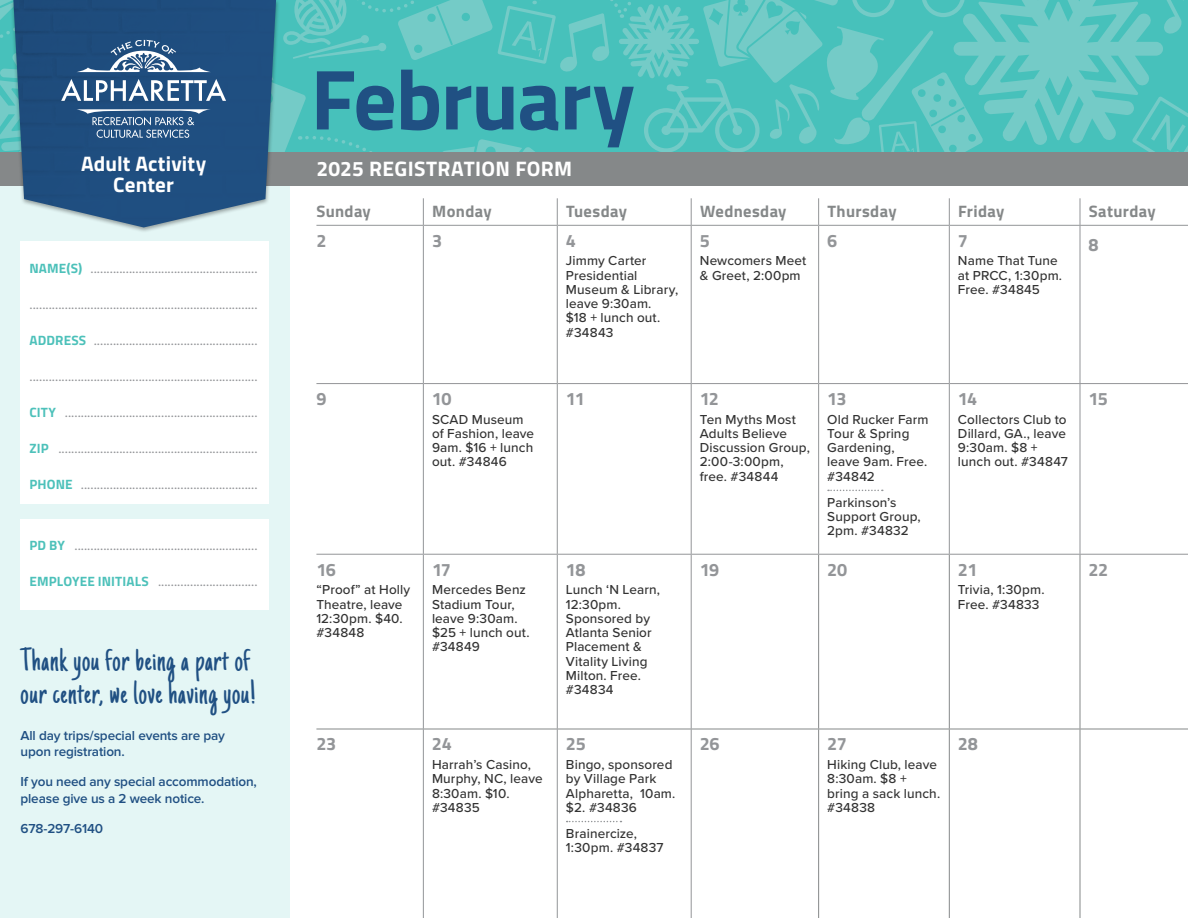
<style>
.page{position:relative;width:1188px;height:918px;background:#fff}
.page>*{position:absolute;margin:0;border:0;box-sizing:border-box;transform-origin:0 0}
.t1{font:700 85.5px "Titillium Web";letter-spacing:-.015em;color:#205083}
.t2{font:33px/33px "Just Another Hand";letter-spacing:.02em;color:#205083}
.t3{font:700 21px "Titillium Web";letter-spacing:.01em;color:#fff}
.t4{font:700 18px "Titillium Web";letter-spacing:-.03em;color:#939598}
.t5{font:700 16.5px "Titillium Web";letter-spacing:.02em;color:#858889}
.t6{font:500 13.5px/14.2px "Proxima Nova";letter-spacing:.01em;color:#333}
.t7{font:500 13.5px "Proxima Nova";color:#939598}
.t8{font:600 13.5px/16.5px "Proxima Nova";letter-spacing:-.01em;color:#205083}
.s1{font-family:"Titillium Web";font-weight:700;color:#4dc1ba}
</style>
<div class="page">
<div style="left:0;top:160px;width:290px;height:758px;background:#e4f6f5"></div>
<div style="left:0;top:138px;width:1188px;height:48px;background:#858889"></div>
<svg style="left:423px;top:198px;width:1px;height:27px"></svg>
<svg style="left:557px;top:198px;width:1px;height:27px"></svg>
<svg style="left:691px;top:198px;width:1px;height:27px"></svg>
<svg style="left:818px;top:198px;width:1px;height:27px"></svg>
<hr style="left:316px;top:225px;width:107px;height:1px;background:#939598">
<hr style="left:423px;top:225px;width:134px;height:1px;background:#939598">
<hr style="left:423px;top:226px;width:1px;height:157px;background:#939598">
<hr style="left:557px;top:225px;width:134px;height:1px;background:#939598">
<hr style="left:557px;top:226px;width:1px;height:157px;background:#939598">
<hr style="left:691px;top:225px;width:128px;height:1px;background:#939598">
<hr style="left:691px;top:226px;width:1px;height:157px;background:#939598">
<hr style="left:819px;top:225px;width:130px;height:1px;background:#939598">
<hr style="left:818px;top:226px;width:1px;height:157px;background:#939598">
<hr style="left:949px;top:225px;width:131px;height:1px;background:#939598">
<hr style="left:1080px;top:225px;width:108px;height:1px;background:#939598">
<hr style="left:316px;top:383px;width:107px;height:1px;background:#939598">
<hr style="left:423px;top:383px;width:134px;height:1px;background:#939598">
<hr style="left:423px;top:384px;width:1px;height:170px;background:#939598">
<hr style="left:557px;top:383px;width:134px;height:1px;background:#939598">
<hr style="left:557px;top:384px;width:1px;height:170px;background:#939598">
<hr style="left:691px;top:383px;width:128px;height:1px;background:#939598">
<hr style="left:691px;top:384px;width:1px;height:170px;background:#939598">
<hr style="left:819px;top:383px;width:130px;height:1px;background:#939598">
<hr style="left:818px;top:384px;width:1px;height:170px;background:#939598">
<hr style="left:949px;top:383px;width:131px;height:1px;background:#939598">
<hr style="left:1080px;top:383px;width:108px;height:1px;background:#939598">
<hr style="left:423px;top:555px;width:1px;height:174px;background:#939598">
<hr style="left:557px;top:555px;width:1px;height:174px;background:#939598">
<hr style="left:691px;top:555px;width:1px;height:174px;background:#939598">
<hr style="left:423px;top:729px;width:1px;height:189px;background:#939598">
<hr style="left:557px;top:729px;width:1px;height:189px;background:#939598">
<hr style="left:691px;top:729px;width:1px;height:189px;background:#939598">
<svg style="left:949px;top:198px;width:1px;height:27px"></svg>
<svg style="left:1080px;top:198px;width:1px;height:27px"></svg>
<hr style="left:949px;top:226px;width:1px;height:157px;background:#939598">
<hr style="left:1080px;top:226px;width:1px;height:157px;background:#939598">
<hr style="left:949px;top:384px;width:1px;height:170px;background:#939598">
<hr style="left:1080px;top:384px;width:1px;height:170px;background:#939598">
<hr style="left:316px;top:554px;width:107px;height:1px;background:#939598">
<hr style="left:423px;top:554px;width:134px;height:1px;background:#939598">
<hr style="left:557px;top:554px;width:134px;height:1px;background:#939598">
<hr style="left:691px;top:554px;width:128px;height:1px;background:#939598">
<hr style="left:819px;top:554px;width:130px;height:1px;background:#939598">
<hr style="left:949px;top:554px;width:131px;height:1px;background:#939598">
<hr style="left:1080px;top:554px;width:108px;height:1px;background:#939598">
<hr style="left:818px;top:555px;width:1px;height:174px;background:#858889">
<hr style="left:949px;top:555px;width:1px;height:174px;background:#858889">
<hr style="left:818px;top:729px;width:1px;height:189px;background:#858889">
<hr style="left:949px;top:729px;width:1px;height:189px;background:#858889">
<hr style="left:316px;top:729px;width:107px;height:1px;background:#858889">
<hr style="left:423px;top:729px;width:134px;height:1px;background:#858889">
<hr style="left:557px;top:729px;width:134px;height:1px;background:#858889">
<hr style="left:691px;top:729px;width:128px;height:1px;background:#858889">
<hr style="left:819px;top:729px;width:130px;height:1px;background:#858889">
<hr style="left:949px;top:729px;width:131px;height:1px;background:#858889">
<hr style="left:1080px;top:729px;width:108px;height:1px;background:#858889">
<hr style="left:1080px;top:555px;width:1px;height:174px;background:#858889">
<hr style="left:1080px;top:729px;width:1px;height:189px;background:#858889">
<svg style="left:828px;top:490px;width:55px;height:1px"></svg>
<svg style="left:567px;top:821px;width:54px;height:1px"></svg>
<div style="left:21px;top:242px;width:248px;height:262px;background:#fff"></div>
<div style="left:21px;top:519px;width:248px;height:90px;background:#fff"></div>
<div style="left:10px;top:0;width:270px;height:233px;background:#000;opacity:.35"></div>
<img style="left:13px;top:152px;width:263px;height:75px">
<svg style="left:0;top:0;width:1188px;height:152px;background:#4dadb2"></svg>
<h1 class="t1" style="left:311px;top:34px;width:326px">February</h1>
<h3 class="t3" style="left:81px;top:148px;width:127px">Adult Activity</h3>
<h3 class="t3" style="left:316px;top:152px;width:257px">2025 REGISTRATION FORM</h3>
<h3 class="t3" style="left:113px;top:168px;width:62px">Center</h3>
<p class="t7" style="left:29px;top:259px;width:230px"><span class="s1">NAME(S)</span> ....................................................</p>
<p class="t7" style="left:29px;top:295px;width:230px">.......................................................................</p>
<p class="t7" style="left:29px;top:331px;width:230px"><span class="s1">ADDRESS</span> ...................................................</p>
<p class="t7" style="left:29px;top:367px;width:230px">.......................................................................</p>
<p class="t7" style="left:29px;top:403px;width:230px"><span class="s1">CITY</span> ............................................................</p>
<p class="t7" style="left:29px;top:439px;width:230px"><span class="s1">ZIP</span> ..............................................................</p>
<p class="t7" style="left:29px;top:475px;width:230px"><span class="s1">PHONE</span> .......................................................</p>
<p class="t7" style="left:29px;top:536px;width:230px"><span class="s1">PD BY</span> .........................................................</p>
<p class="t7" style="left:29px;top:572px;width:230px"><span class="s1">EMPLOYEE INITIALS</span> ...............................</p>
<h2 class="t2" style="left:21px;top:645px;width:237px">Thank you for being a part of our center, we love having you!</h2>
<p class="t8" style="left:21px;top:727px;width:206px">All day trips/special events are pay upon registration.</p>
<p class="t8" style="left:21px;top:774px;width:238px">If you need any special accommodation, please give us a 2 week notice.</p>
<p class="t8" style="left:21px;top:820px;width:84px">678-297-6140</p>
<p class="t5" style="left:316px;top:199px;width:56px">Sunday</p>
<p class="t5" style="left:432px;top:199px;width:61px">Monday</p>
<p class="t5" style="left:566px;top:199px;width:62px">Tuesday</p>
<p class="t5" style="left:700px;top:199px;width:88px">Wednesday</p>
<p class="t5" style="left:827px;top:199px;width:71px">Thursday</p>
<p class="t5" style="left:958px;top:199px;width:48px">Friday</p>
<p class="t5" style="left:1089px;top:199px;width:68px">Saturday</p>
<h3 class="t4" style="left:316px;top:227px;width:12px">2</h3>
<h3 class="t4" style="left:432px;top:227px;width:12px">3</h3>
<h3 class="t4" style="left:566px;top:227px;width:12px">4</h3>
<p class="t6" style="left:566px;top:253px;width:114px">Jimmy Carter<br>Presidential<br>Museum &amp; Library, leave 9:30am.<br>$18 + lunch out. #34843</p>
<h3 class="t4" style="left:827px;top:227px;width:12px">6</h3>
<h3 class="t4" style="left:958px;top:227px;width:12px">7</h3>
<p class="t6" style="left:958px;top:253px;width:106px">Name That Tune at PRCC, 1:30pm.<br>Free. #34845</p>
<h3 class="t4" style="left:700px;top:227px;width:12px">5</h3>
<p class="t6" style="left:700px;top:253px;width:108px">Newcomers Meet &amp; Greet, 2:00pm</p>
<h3 class="t4" style="left:1089px;top:231px;width:12px">8</h3>
<h3 class="t4" style="left:316px;top:385px;width:12px">9</h3>
<h3 class="t4" style="left:432px;top:385px;width:21px">10</h3>
<p class="t6" style="left:432px;top:412px;width:104px">SCAD Museum of Fashion, leave<br>9am. $16 + lunch out. #34846</p>
<h3 class="t4" style="left:316px;top:555px;width:21px">16</h3>
<p class="t6" style="left:316px;top:582px;width:95px">“Proof” at Holly<br>Theatre, leave<br>12:30pm. $40. #34848</p>
<h3 class="t4" style="left:432px;top:555px;width:21px">17</h3>
<p class="t6" style="left:432px;top:582px;width:99px">Mercedes Benz<br>Stadium Tour, leave 9:30am. $25 + lunch out. #34849</p>
<h3 class="t4" style="left:316px;top:730px;width:21px">23</h3>
<h3 class="t4" style="left:432px;top:730px;width:21px">24</h3>
<p class="t6" style="left:432px;top:757px;width:112px">Harrah’s Casino,<br>Murphy, NC, leave<br>8:30am. $10. #34835</p>
<h3 class="t4" style="left:566px;top:385px;width:21px">11</h3>
<h3 class="t4" style="left:700px;top:385px;width:21px">12</h3>
<p class="t6" style="left:700px;top:412px;width:112px">Ten Myths Most<br>Adults Believe<br>Discussion Group,<br>2:00-3:00pm, free. #34844</p>
<h3 class="t4" style="left:827px;top:385px;width:21px">13</h3>
<p class="t6" style="left:827px;top:412px;width:103px">Old Rucker Farm<br>Tour &amp; Spring<br>Gardening, leave 9am. Free. #34842</p>
<p class="t6" style="left:827px;top:495px;width:95px">Parkinson’s<br>Support Group,<br>2pm. #34832</p>
<h3 class="t4" style="left:958px;top:385px;width:21px">14</h3>
<p class="t6" style="left:958px;top:412px;width:111px">Collectors Club to<br>Dillard, GA., leave<br>9:30am. $8 + lunch out. #34847</p>
<h3 class="t4" style="left:566px;top:555px;width:21px">18</h3>
<p class="t6" style="left:566px;top:582px;width:96px">Lunch ‘N Learn,<br>12:30pm.<br>Sponsored by<br>Atlanta Senior<br>Placement &amp;<br>Vitality Living<br>Milton. Free. #34834</p>
<h3 class="t4" style="left:566px;top:730px;width:21px">25</h3>
<p class="t6" style="left:566px;top:757px;width:111px">Bingo, sponsored by Village Park<br>Alpharetta, 10am. $2. #34836</p>
<p class="t6" style="left:566px;top:826px;width:99px">Brainercize,<br>1:30pm. #34837</p>
<h3 class="t4" style="left:700px;top:555px;width:21px">19</h3>
<h3 class="t4" style="left:827px;top:555px;width:21px">20</h3>
<h3 class="t4" style="left:958px;top:555px;width:21px">21</h3>
<p class="t6" style="left:958px;top:582px;width:88px">Trivia, 1:30pm.<br>Free. #34833</p>
<h3 class="t4" style="left:700px;top:730px;width:21px">26</h3>
<h3 class="t4" style="left:827px;top:730px;width:21px">27</h3>
<p class="t6" style="left:827px;top:757px;width:114px">Hiking Club, leave<br>8:30am. $8 + bring a sack lunch. #34838</p>
<h3 class="t4" style="left:958px;top:730px;width:22px">28</h3>
<h3 class="t4" style="left:1089px;top:385px;width:21px">15</h3>
<h3 class="t4" style="left:1089px;top:555px;width:21px">22</h3>
</div>
